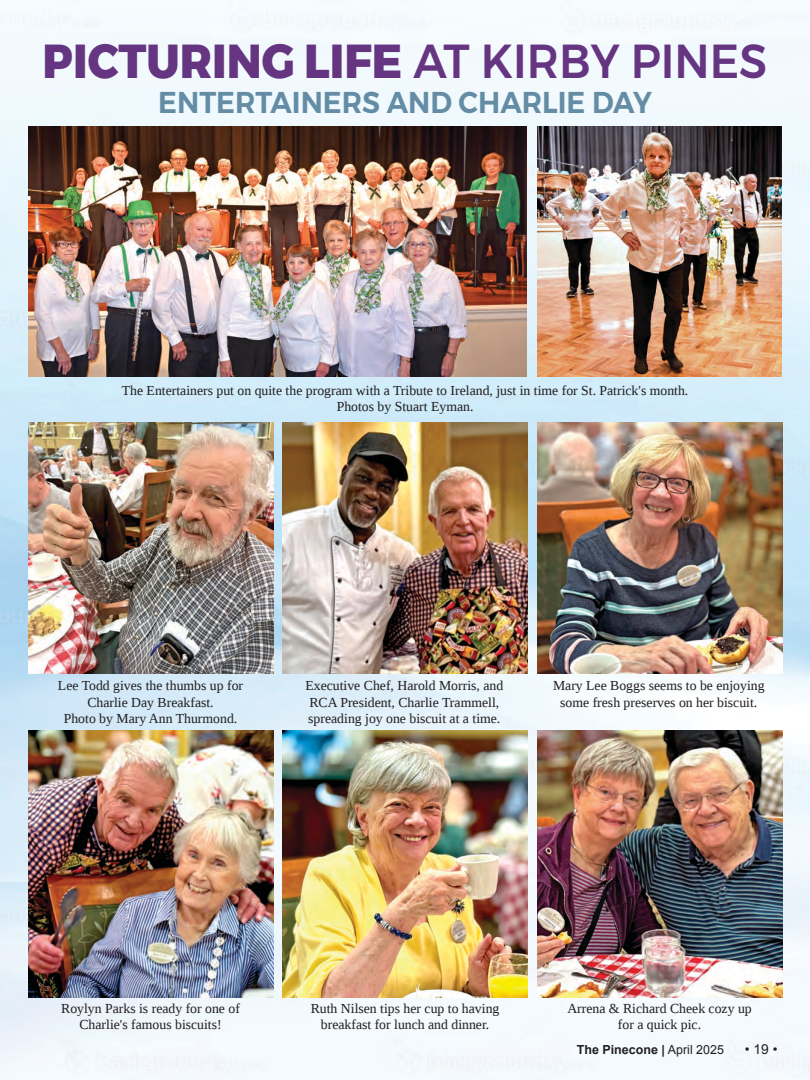
<style>
.page{position:relative;width:810px;height:1080px;background:#fff}
.page>*{position:absolute;margin:0;border:0;box-sizing:border-box;transform-origin:0 0}
.t1{font:800 47.5px "Montserrat";color:#653581;scale:.94 1}
.t2{font:600 30px "Montserrat";color:#648da5;scale:.94 1}
.t3{font:13.75px/16.5px "Liberation Serif";color:#231f20}
.t4{font:13.75px "Arial";color:#231f20}
.t5{font:700 12.5px "Arial";color:#231f20}
.s1{font-weight:500}
.s2{font-style:italic}
.s3{font-weight:400}
</style>
<div class="page">
<img style="left:0;top:3px;width:810px;height:1077px">
<img style="left:28px;top:127px;width:498px;height:250px">
<img style="left:28px;top:730px;width:245px;height:268px">
<img style="left:537px;top:127px;width:245px;height:250px">
<img style="left:28px;top:423px;width:245px;height:250px">
<img style="left:283px;top:423px;width:245px;height:250px">
<img style="left:537px;top:423px;width:245px;height:250px">
<img style="left:283px;top:730px;width:245px;height:268px">
<img style="left:537px;top:730px;width:245px;height:268px">
<p class="t1" style="left:43px;top:23px;width:772px">PICTURING LIFE <span class="s1">AT KIRBY PINES</span></p>
<p class="t2" style="left:158px;top:78px;width:527px">ENTERTAINERS AND CHARLIE DAY</p>
<p class="t3" style="left:122px;top:382px;width:568px">The Entertainers put on quite the program with a Tribute to Ireland, just in time for St. Patrick's month.</p>
<p class="t3" style="left:337px;top:398px;width:138px">Photos by Stuart Eyman.</p>
<p class="t3" style="left:58px;top:677px;width:187px">Lee Todd gives the thumbs up for</p>
<p class="t3" style="left:87px;top:694px;width:128px">Charlie Day Breakfast.</p>
<p class="t3" style="left:64px;top:710px;width:175px">Photo by Mary Ann Thurmond.</p>
<p class="t3" style="left:305px;top:677px;width:199px">Executive Chef, Harold Morris, and</p>
<p class="t3" style="left:308px;top:694px;width:194px">RCA President, Charlie Trammell, spreading joy one biscuit at a time.</p>
<p class="t3" style="left:553px;top:677px;width:213px">Mary Lee Boggs seems to be enjoying</p>
<p class="t3" style="left:560px;top:694px;width:199px">some fresh preserves on her biscuit.</p>
<p class="t3" style="left:61px;top:1000px;width:180px">Roylyn Parks is ready for one of</p>
<p class="t3" style="left:79px;top:1016px;width:144px">Charlie's famous biscuits!</p>
<p class="t3" style="left:311px;top:1000px;width:190px">Ruth Nilsen tips her cup to having</p>
<p class="t3" style="left:321px;top:1016px;width:170px">breakfast for lunch and dinner.</p>
<p class="t3" style="left:567px;top:1000px;width:186px">Arrena &amp; Richard Cheek cozy up</p>
<p class="t3" style="left:618px;top:1016px;width:85px">for a quick pic.</p>
<p class="t5" style="left:577px;top:1041px;width:149px">The Pinecone <span class="s2">|</span> <span class="s3">April 2025</span></p>
<p class="t4" style="left:745px;top:1040px;width:34px">• 19 •</p>
</div>
